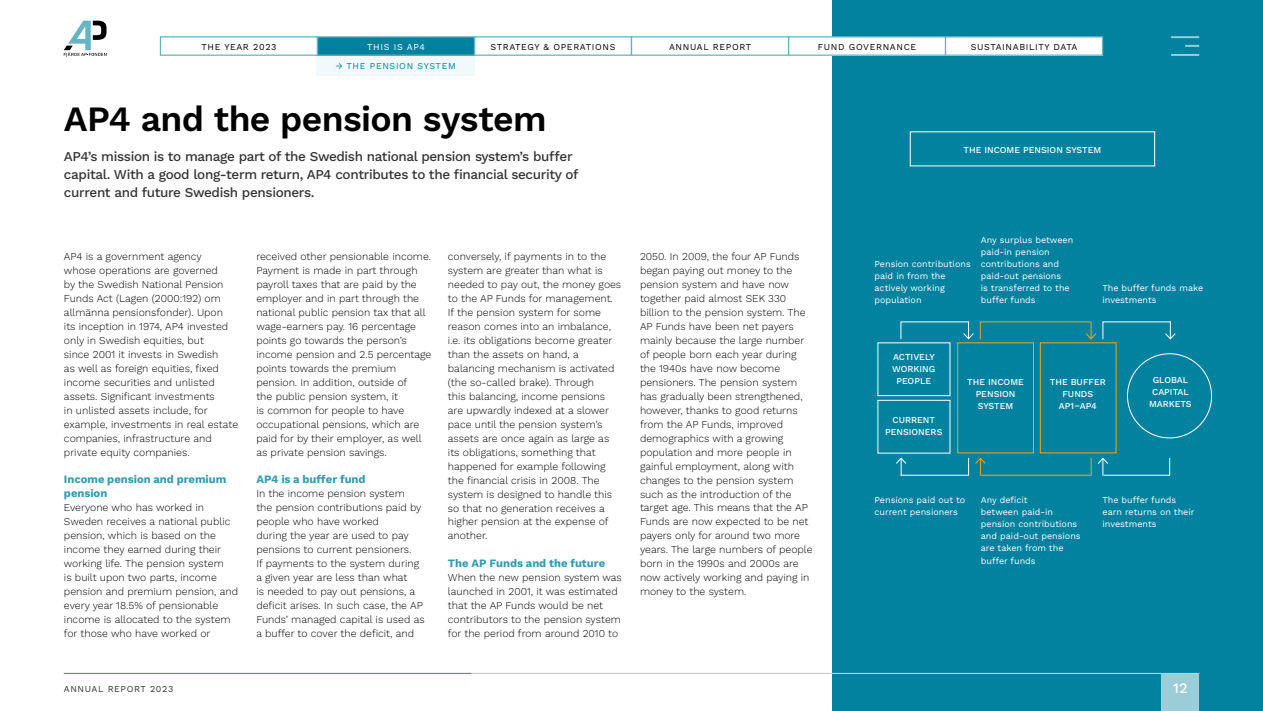
<style>
.page{position:relative;width:1263px;height:711px;background:#fff}
.page>*{position:absolute;margin:0;border:0;box-sizing:border-box;transform-origin:0 0}
.t1{font:600 35.55px "Work Sans";letter-spacing:-.02em;color:#000}
.t2{font:500 14.4px "Work Sans";color:#fff}
.t3{font:500 13.5px/18px "Work Sans";letter-spacing:-.025em;color:#333}
.t4{font:700 11.25px/14px "Work Sans";color:#359bb1}
.t5{font:300 10.5px/14px "Work Sans";color:#000}
.t6{font:9px/12px "Work Sans";color:#fff}
.t7{font:500 9px/12px "Work Sans";color:#fff;text-align:center}
.t8{font:9px "Work Sans";letter-spacing:.07em;color:#000}
.t9{font:9px "Work Sans";letter-spacing:.07em;color:#02829e}
.t10{font:9px "Work Sans";letter-spacing:.07em;color:#333}
.t11{font:9px "Work Sans";letter-spacing:.07em;color:#fff}
</style>
<div class="page">
<div style="left:832px;top:0;width:431px;height:710px;background:#02829e"></div>
<div style="left:1040px;top:342px;width:76px;height:111px;border:1px solid #f5a317"></div>
<div style="left:957px;top:342px;width:77px;height:111px;border:1px solid #f5a317"></div>
<svg style="left:900px;top:321px;width:276px;height:19px"></svg>
<svg style="left:896px;top:457px;width:274px;height:18px"></svg>
<div style="left:1162px;top:673px;width:37px;height:37px;background:#9acdd8"></div>
<div style="left:160px;top:36px;width:158px;height:20px;border:1px solid #66b3c5"></div>
<div style="left:474px;top:36px;width:158px;height:20px;border:1px solid #66b3c5"></div>
<div style="left:788px;top:37px;width:157px;height:18px;background:#fff"></div>
<div style="left:788px;top:36px;width:158px;height:20px;border:1px solid #66b3c5"></div>
<div style="left:631px;top:36px;width:158px;height:20px;border:1px solid #66b3c5"></div>
<div style="left:945px;top:37px;width:157px;height:18px;background:#fff"></div>
<div style="left:945px;top:36px;width:158px;height:20px;border:1px solid #66b3c5"></div>
<hr style="left:1171px;top:36px;width:28px;height:2px;background:#9acdd8">
<hr style="left:1171px;top:54px;width:28px;height:2px;background:#9acdd8">
<svg style="left:1185px;top:45px;width:14px;height:2px"></svg>
<hr style="left:64px;top:672px;width:1135px;height:1px;background:#ccc">
<svg style="left:64px;top:21px;width:43px;height:36px"></svg>
<div style="left:317px;top:37px;width:157px;height:18px;background:#02829e"></div>
<div style="left:317px;top:36px;width:158px;height:20px;border:1px solid #66b3c5"></div>
<hr style="left:64px;top:672px;width:407px;height:1px;background:#359bb1">
<div style="left:317px;top:56px;width:158px;height:19px;background:#f2f9fa"></div>
<p class="t8" style="left:201px;top:40px;width:77px">THE YEAR 2023</p>
<p class="t8" style="left:490px;top:40px;width:126px">STRATEGY &amp; OPERATIONS</p>
<p class="t8" style="left:669px;top:40px;width:84px">ANNUAL REPORT</p>
<p class="t8" style="left:818px;top:40px;width:100px">FUND GOVERNANCE</p>
<p class="t8" style="left:971px;top:40px;width:108px">SUSTAINABILITY DATA</p>
<p class="t11" style="left:367px;top:40px;width:59px">THIS IS AP4</p>
<p class="t9" style="left:336px;top:59px;width:122px">→ THE PENSION SYSTEM</p>
<h1 class="t1" style="left:64px;top:92px;width:484px">AP4 and the pension system</h1>
<p class="t3" style="left:64px;top:147px;width:516px">AP4’s mission is to manage part of the Swedish national pension system’s buffer capital. With a good long-term return, AP4 contributes to the financial security of current and future Swedish pensioners.</p>
<p class="t5" style="left:64px;top:249px;width:176px">AP4 is a government agency<br>whose operations are governed<br>by the Swedish National Pension<br>Funds Act (Lagen (2000:192) om allmänna pensionsfonder). Upon<br>its inception in 1974, AP4 invested only in Swedish equities, but<br>since 2001 it invests in Swedish<br>as well as foreign equities, fixed income securities and unlisted assets. Significant investments<br>in unlisted assets include, for example, investments in real estate companies, infrastructure and private equity companies.</p>
<p class="t4" style="left:64px;top:471px;width:164px">Income pension and premium pension</p>
<p class="t5" style="left:64px;top:500px;width:176px">Everyone who has worked in<br>Sweden receives a national public pension, which is based on the income they earned during their working life. The pension system<br>is built upon two parts, income pension and premium pension, and every year 18.5% of pensionable income is allocated to the system for those who have worked or</p>
<p class="t10" style="left:64px;top:681px;width:111px">ANNUAL REPORT 2023</p>
<p class="t5" style="left:256px;top:249px;width:177px">received other pensionable income.<br>Payment is made in part through payroll taxes that are paid by the employer and in part through the national public pension tax that all wage-earners pay. 16 percentage points go towards the person’s income pension and 2.5 percentage points towards the premium pension. In addition, outside of<br>the public pension system, it<br>is common for people to have occupational pensions, which are paid for by their employer, as well as private pension savings.</p>
<p class="t4" style="left:256px;top:471px;width:111px">AP4 is a buffer fund</p>
<p class="t5" style="left:256px;top:486px;width:170px">In the income pension system<br>the pension contributions paid by people who have worked<br>during the year are used to pay pensions to current pensioners.<br>If payments to the system during a given year are less than what<br>is needed to pay out pensions, a deficit arises. In such case, the AP<br>Funds’ managed capital is used as a buffer to cover the deficit, and</p>
<p class="t5" style="left:448px;top:249px;width:175px">conversely, if payments in to the system are greater than what is needed to pay out, the money goes to the AP Funds for management.<br>If the pension system for some reason comes into an imbalance, i.e. its obligations become greater than the assets on hand, a balancing mechanism is activated (the so-called brake). Through<br>this balancing, income pensions are upwardly indexed at a slower pace until the pension system’s assets are once again as large as its obligations, something that happened for example following the financial crisis in 2008. The system is designed to handle this so that no generation receives a higher pension at the expense of another.</p>
<p class="t4" style="left:448px;top:555px;width:159px">The AP Funds and the future</p>
<p class="t5" style="left:448px;top:569px;width:175px">When the new pension system was launched in 2001, it was estimated that the AP Funds would be net contributors to the pension system for the period from around 2010 to</p>
<p class="t5" style="left:640px;top:249px;width:174px">2050. In 2009, the four AP Funds began paying out money to the pension system and have now together paid almost SEK 330 billion to the pension system. The<br>AP Funds have been net payers mainly because the large number of people born each year during the 1940s have now become pensioners. The pension system has gradually been strengthened, however, thanks to good returns from the AP Funds, improved demographics with a growing population and more people in gainful employment, along with changes to the pension system such as the introduction of the target age. This means that the AP<br>Funds are now expected to be net payers only for around two more years. The large numbers of people born in the 1990s and 2000s are now actively working and paying in money to the system.</p>
<p class="t7" style="left:963px;top:143px;width:139px">THE INCOME PENSION SYSTEM</p>
<p class="t6" style="left:874px;top:257px;width:98px">Pension contributions paid in from the actively working population</p>
<p class="t6" style="left:981px;top:233px;width:94px">Any surplus between paid-in pension contributions and paid-out pensions<br>is transferred to the buffer funds</p>
<p class="t6" style="left:1102px;top:281px;width:102px">The buffer funds make investments</p>
<p class="t7" style="left:892px;top:350px;width:45px">ACTIVELY<br>WORKING<br>PEOPLE</p>
<p class="t7" style="left:885px;top:413px;width:59px">CURRENT<br>PENSIONERS</p>
<p class="t7" style="left:967px;top:375px;width:58px">THE INCOME<br>PENSION<br>SYSTEM</p>
<p class="t7" style="left:1050px;top:375px;width:57px">THE BUFFER<br>FUNDS<br>AP1–AP4</p>
<p class="t7" style="left:1149px;top:373px;width:44px">GLOBAL<br>CAPITAL<br>MARKETS</p>
<p class="t6" style="left:874px;top:493px;width:92px">Pensions paid out to current pensioners</p>
<p class="t6" style="left:981px;top:493px;width:101px">Any deficit<br>between paid-in pension contributions and paid-out pensions are taken from the buffer funds</p>
<p class="t6" style="left:1102px;top:493px;width:94px">The buffer funds earn returns on their investments</p>
<h2 class="t2" style="left:1173px;top:676px;width:16px">12</h2>
</div>
